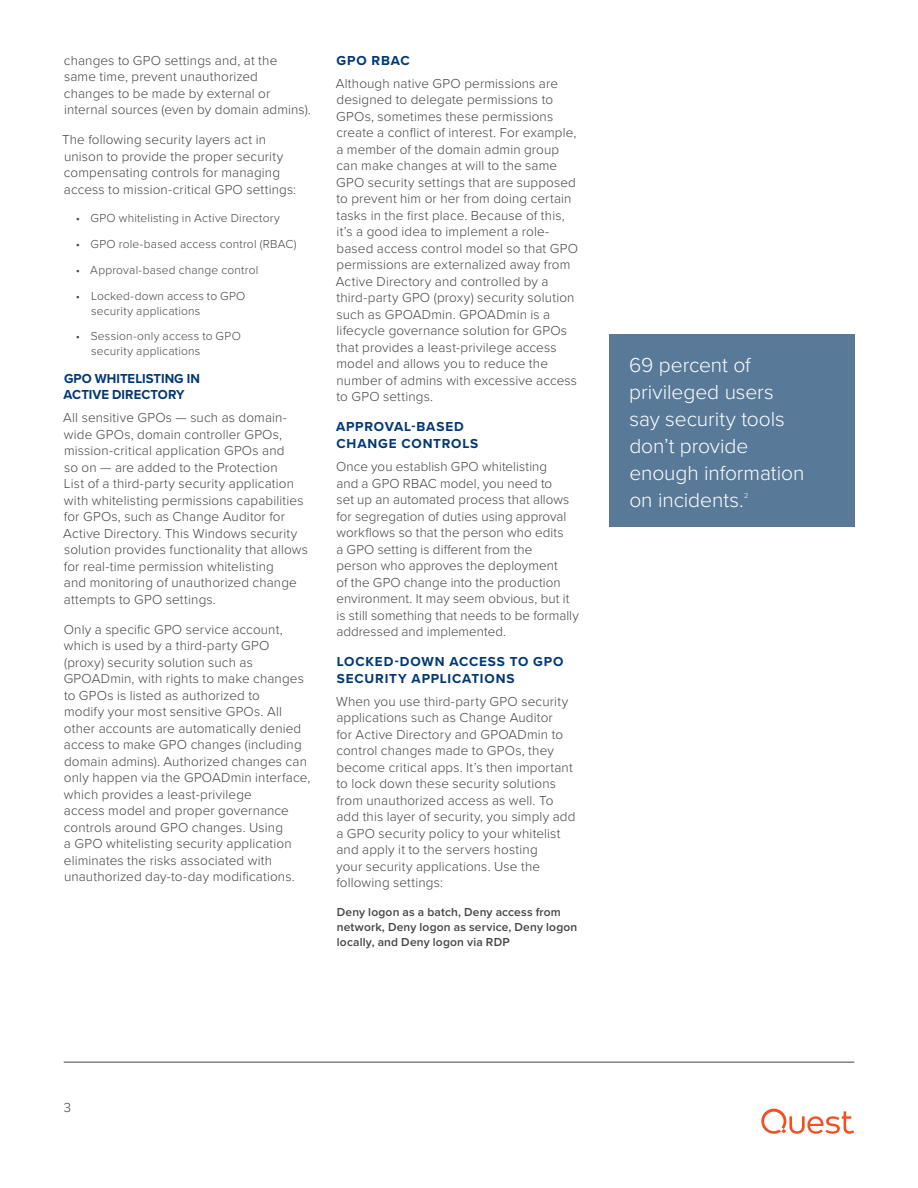
<style>
.page{position:relative;width:918px;height:1188px;background:#fff}
.page>*{position:absolute;margin:0;border:0;box-sizing:border-box;transform-origin:0 0}
._14_Callout_Box_Medi{font:300 21px/27px "Proxima Nova";letter-spacing:-.005em;color:#fff}
.t1{font:300 13.5px/16.5px "Proxima Nova";letter-spacing:.01em;color:#444}
._05_Section_Heading{font:700 13.5px/16.5px "Proxima Nova";letter-spacing:.055em;color:#003876}
._05_Section_Heading-2{font:700 13.5px/16.5px "Proxima Nova";letter-spacing:.005em;color:#003876}
.t2{font:300 12px/15px "Proxima Nova";letter-spacing:.015em;color:#444}
._20_Body_Text_8{font:600 12px/15px "Proxima Nova";letter-spacing:.015em;color:#444}
._14_Callout_Box_Medi-2{font:300 7.35px "Proxima Nova";color:#fff}
</style>
<div class="page">
<hr style="left:64px;top:1062px;width:790px;height:1px;background:#444">
<svg style="left:761px;top:1108px;width:93px;height:26px"></svg>
<div style="left:609px;top:335px;width:245px;height:192px;background:#597999"></div>
<p class="t1" style="left:64px;top:51px;width:248px">changes to GPO settings and, at the same time, prevent unauthorized changes to be made by external or internal sources (even by domain admins).</p>
<p class="t1" style="left:62px;top:131px;width:236px">The following security layers act in unison to provide the proper security compensating controls for managing access to mission-critical GPO settings:</p>
<p class="t2" style="left:76px;top:210px;width:206px">• GPO whitelisting in Active Directory</p>
<p class="t2" style="left:76px;top:236px;width:222px">• GPO role-based access control (RBAC)</p>
<p class="t2" style="left:76px;top:262px;width:184px">• Approval-based change control</p>
<p class="t2" style="left:91px;top:288px;width:156px;text-indent:-15px">• Locked-down access to GPO security applications</p>
<p class="t2" style="left:91px;top:328px;width:151px;text-indent:-15px">• Session-only access to GPO security applications</p>
<p class="_05_Section_Heading-2" style="left:64px;top:370px;width:138px">GPO WHITELISTING IN<br>ACTIVE DIRECTORY</p>
<p class="t1" style="left:63px;top:409px;width:246px">All sensitive GPOs — such as domain&shy;wide GPOs, domain controller GPOs, mission-critical application GPOs and<br>so on — are added to the Protection<br>List of a third-party security application with whitelisting permissions capabilities for GPOs, such as Change Auditor for Active Directory. This Windows security solution provides functionality that allows for real-time permission whitelisting<br>and monitoring of unauthorized change attempts to GPO settings.</p>
<p class="t1" style="left:64px;top:621px;width:248px">Only a specific GPO service account, which is used by a third-party GPO (proxy) security solution such as GPOADmin, with rights to make changes to GPOs is listed as authorized to<br>modify your most sensitive GPOs. All other accounts are automatically denied access to make GPO changes (including domain admins). Authorized changes can only happen via the GPOADmin interface, which provides a least-privilege<br>access model and proper governance controls around GPO changes. Using<br>a GPO whitelisting security application eliminates the risks associated with unauthorized day-to-day modifications.</p>
<p class="_05_Section_Heading" style="left:337px;top:52px;width:75px">GPO RBAC</p>
<p class="t1" style="left:336px;top:75px;width:244px">Although native GPO permissions are designed to delegate permissions to GPOs, sometimes these permissions create a conflict of interest. For example, a member of the domain admin group can make changes at will to the same GPO security settings that are supposed to prevent him or her from doing certain tasks in the first place. Because of this, it’s a good idea to implement a role&shy;based access control model so that GPO permissions are externalized away from Active Directory and controlled by a third-party GPO (proxy) security solution such as GPOADmin. GPOADmin is a lifecycle governance solution for GPOs that provides a least-privilege access model and allows you to reduce the number of admins with excessive access to GPO settings.</p>
<p class="_05_Section_Heading" style="left:336px;top:418px;width:144px">APPROVAL-BASED<br>CHANGE CONTROLS</p>
<p class="t1" style="left:336px;top:458px;width:244px">Once you establish GPO whitelisting<br>and a GPO RBAC model, you need to<br>set up an automated process that allows for segregation of duties using approval workflows so that the person who edits<br>a GPO setting is different from the<br>person who approves the deployment<br>of the GPO change into the production environment. It may seem obvious, but it is still something that needs to be formally addressed and implemented.</p>
<p class="_05_Section_Heading" style="left:337px;top:653px;width:228px">LOCKED-DOWN ACCESS TO GPO<br>SECURITY APPLICATIONS</p>
<p class="t1" style="left:336px;top:693px;width:241px">When you use third-party GPO security applications such as Change Auditor<br>for Active Directory and GPOADmin to control changes made to GPOs, they become critical apps. It’s then important to lock down these security solutions from unauthorized access as well. To add this layer of security, you simply add a GPO security policy to your whitelist and apply it to the servers hosting<br>your security applications. Use the following settings:</p>
<p class="_20_Body_Text_8" style="left:337px;top:904px;width:242px">Deny logon as a batch, Deny access from network, Deny logon as service, Deny logon locally, and Deny logon via RDP</p>
<p class="_14_Callout_Box_Medi" style="left:629px;top:350px;width:177px">69 percent of privileged users say security tools don’t provide enough information on incidents.</p>
<p class="_14_Callout_Box_Medi-2" style="left:744px;top:490px;width:6px">2</p>
<p class="t1" style="left:64px;top:1099px;width:9px">3</p>
</div>
